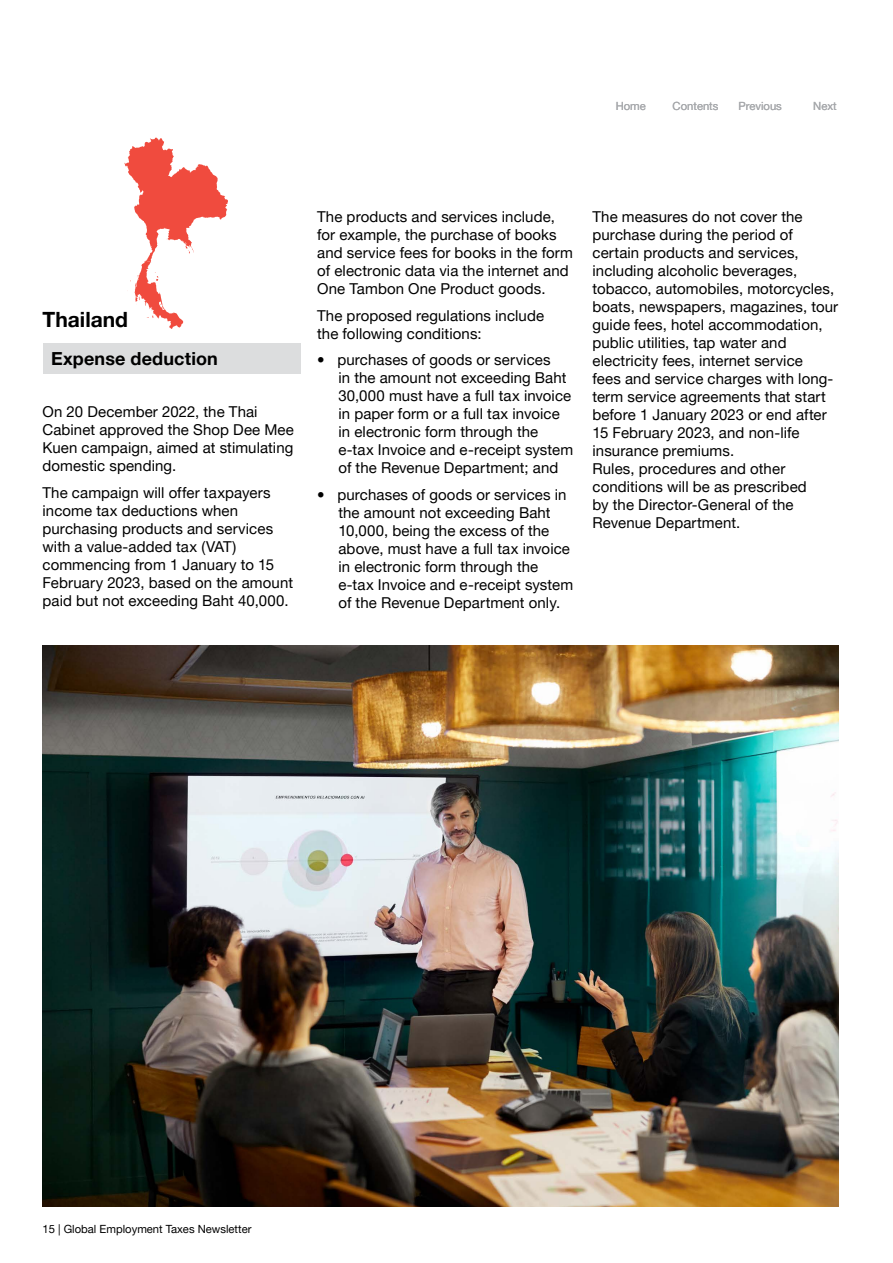
<style>
.page{position:relative;width:893px;height:1263px;background:#fff}
.page>*{position:absolute;margin:0;border:0;box-sizing:border-box;transform-origin:0 0}
.t1{font:700 21px "Helvetica Neue LT Pro";color:#000}
.t2{font:700 18px "Helvetica Neue LT Pro";letter-spacing:.01em;color:#000}
.t3{font:15px/18px "Helvetica Neue LT Pro";letter-spacing:.005em;color:#000}
.t4{font:11.25px "Helvetica Neue LT Pro";color:#000}
.t5{font:11.25px "Helvetica Neue LT Pro";color:#a7a9ac}
</style>
<div class="page">
<div style="left:43px;top:343px;width:257px;height:31px;background:#dcddde"></div>
<img style="left:43px;top:646px;width:796px;height:560px">
<svg style="left:124px;top:138px;width:104px;height:191px"></svg>
<p class="t5" style="left:616px;top:100px;width:32px">Home</p>
<p class="t5" style="left:673px;top:100px;width:47px">Contents</p>
<p class="t5" style="left:739px;top:100px;width:45px">Previous</p>
<p class="t5" style="left:813px;top:100px;width:25px">Next</p>
<h1 class="t1" style="left:43px;top:307px;width:87px">Thailand</h1>
<p class="t2" style="left:51px;top:347px;width:168px">Expense deduction</p>
<p class="t3" style="left:43px;top:402px;width:253px">On 20 December 2022, the Thai<br>Cabinet approved the Shop Dee Mee<br>Kuen campaign, aimed at stimulating domestic spending.</p>
<p class="t3" style="left:43px;top:483px;width:252px">The campaign will offer taxpayers income tax deductions when purchasing products and services with a value-added tax (VAT) commencing from 1 January to 15<br>February 2023, based on the amount paid but not exceeding Baht 40,000.</p>
<p class="t3" style="left:317px;top:207px;width:257px">The products and services include, for example, the purchase of books and service fees for books in the form of electronic data via the internet and One Tambon One Product goods.</p>
<p class="t3" style="left:317px;top:306px;width:228px">The proposed regulations include the following conditions:</p>
<p class="t3" style="left:338px;top:350px;width:236px;text-indent:-21px">• purchases of goods or services<br>in the amount not exceeding Baht<br>30,000 must have a full tax invoice in paper form or a full tax invoice in electronic form through the e-tax Invoice and e-receipt system of the Revenue Department; and</p>
<p class="t3" style="left:338px;top:485px;width:236px;text-indent:-21px">• purchases of goods or services in the amount not exceeding Baht<br>10,000, being the excess of the above, must have a full tax invoice in electronic form through the e-tax Invoice and e-receipt system of the Revenue Department only.</p>
<p class="t3" style="left:592px;top:207px;width:247px">The measures do not cover the purchase during the period of certain products and services, including alcoholic beverages, tobacco, automobiles, motorcycles, boats, newspapers, magazines, tour guide fees, hotel accommodation, public utilities, tap water and electricity fees, internet service<br>fees and service charges with long&shy;term service agreements that start before 1 January 2023 or end after<br>15 February 2023, and non-life insurance premiums.<br>Rules, procedures and other conditions will be as prescribed<br>by the Director-General of the<br>Revenue Department.</p>
<p class="t4" style="left:43px;top:1222px;width:210px">15 | Global Employment Taxes Newsletter</p>
</div>
